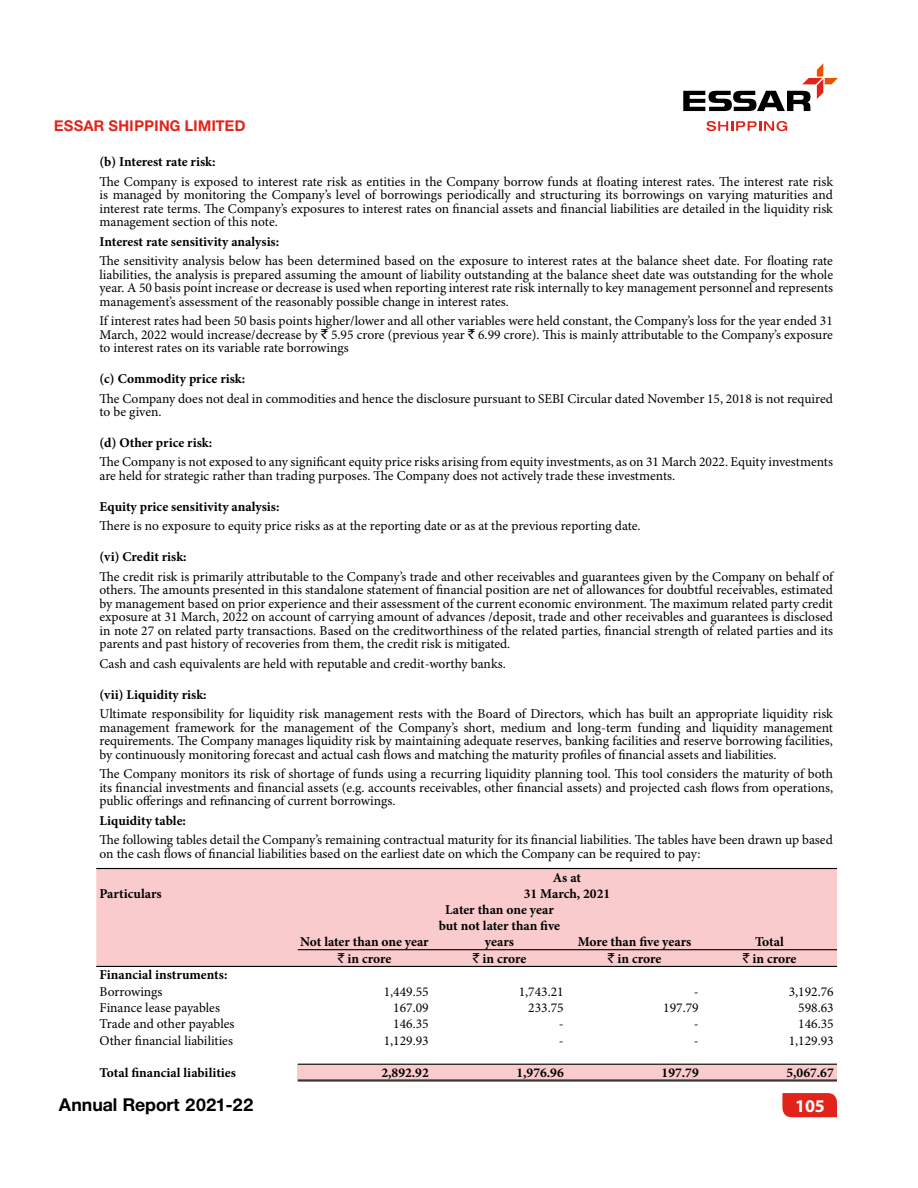
<style>
.page{position:relative;width:918px;height:1188px;background:#fff}
.page>*{position:absolute;margin:0;border:0;box-sizing:border-box;transform-origin:0 0}
.t1{font:700 18px "Neue Helvetica BQ";color:#000}
.t2{font:700 18px "Myriad Pro";color:#fff}
.t3{font:700 15px "Neue Helvetica BQ";letter-spacing:.02em;color:#e2231a}
.t4{font:13.5px/13.5px "Minion Pro";color:#000;text-align:justify}
.t5{font:700 13.5px/16.2px "Minion Pro";color:#000;text-align:center}
.s1{font-family:"Rupee Foradian"}
.s2{font-family:"Rupee Foradian";font-weight:400}
</style>
<div class="page">
<svg style="left:782px;top:1093px;width:55px;height:24px"></svg>
<svg style="left:707px;top:121px;width:80px;height:10px"></svg>
<svg style="left:683px;top:63px;width:155px;height:48px"></svg>
<svg style="left:96px;top:869px;width:741px;height:212px;fill:#f9cbcc"></svg>
<hr style="left:96px;top:868px;width:201px;height:1px;background:#000">
<hr style="left:297px;top:868px;width:135px;height:1px;background:#000">
<hr style="left:432px;top:868px;width:135px;height:1px;background:#000">
<hr style="left:567px;top:868px;width:135px;height:1px;background:#000">
<hr style="left:702px;top:868px;width:135px;height:1px;background:#000">
<hr style="left:298px;top:949px;width:134px;height:1px;background:#000">
<hr style="left:432px;top:949px;width:135px;height:1px;background:#000">
<hr style="left:567px;top:949px;width:135px;height:1px;background:#000">
<hr style="left:702px;top:949px;width:135px;height:1px;background:#000">
<hr style="left:96px;top:966px;width:201px;height:1px;background:#000">
<hr style="left:297px;top:966px;width:135px;height:1px;background:#000">
<hr style="left:432px;top:966px;width:135px;height:1px;background:#000">
<hr style="left:567px;top:966px;width:135px;height:1px;background:#000">
<hr style="left:702px;top:966px;width:135px;height:1px;background:#000">
<hr style="left:298px;top:1064px;width:134px;height:1px;background:#000">
<hr style="left:432px;top:1064px;width:135px;height:1px;background:#000">
<hr style="left:567px;top:1064px;width:135px;height:1px;background:#000">
<hr style="left:702px;top:1064px;width:135px;height:1px;background:#000">
<hr style="left:298px;top:1080px;width:134px;height:1px;background:#000">
<hr style="left:298px;top:1081px;width:134px;height:1px;background:#000">
<hr style="left:432px;top:1080px;width:135px;height:1px;background:#000">
<hr style="left:432px;top:1081px;width:135px;height:1px;background:#000">
<hr style="left:567px;top:1080px;width:135px;height:1px;background:#000">
<hr style="left:567px;top:1081px;width:135px;height:1px;background:#000">
<hr style="left:702px;top:1080px;width:135px;height:1px;background:#000">
<hr style="left:702px;top:1081px;width:135px;height:1px;background:#000">
<p class="t3" style="left:54px;top:116px;width:193px">ESSAR SHIPPING LIMITED</p>
<p class="t5" style="left:100px;top:154px;width:118px">(b) Interest rate risk:</p>
<p class="t4" style="left:100px;top:175px;width:735px">The Company is exposed to interest rate risk as entities in the Company borrow funds at floating interest rates. The interest rate risk is managed by monitoring the Company’s level of borrowings periodically and structuring its borrowings on varying maturities and interest rate terms. The Company’s exposures to interest rates on financial assets and financial liabilities are detailed in the liquidity risk management section of this note.</p>
<p class="t5" style="left:100px;top:233px;width:181px">Interest rate sensitivity analysis:</p>
<p class="t4" style="left:100px;top:255px;width:735px">The sensitivity analysis below has been determined based on the exposure to interest rates at the balance sheet date. For floating rate liabilities, the analysis is prepared assuming the amount of liability outstanding at the balance sheet date was outstanding for the whole year. A 50 basis point increase or decrease is used when reporting interest rate risk internally to key management personnel and represents management’s assessment of the reasonably possible change in interest rates.</p>
<p class="t4" style="left:100px;top:315px;width:735px">If interest rates had been 50 basis points higher/lower and all other variables were held constant, the Company’s loss for the year ended 31<br>March, 2022 would increase/decrease by <span class="s1">`</span> 5.95 crore (previous year <span class="s1">`</span> 6.99 crore). This is mainly attributable to the Company’s exposure to interest rates on its variable rate borrowings</p>
<p class="t5" style="left:100px;top:370px;width:147px">(c) Commodity price risk:</p>
<p class="t4" style="left:100px;top:392px;width:735px">The Company does not deal in commodities and hence the disclosure pursuant to SEBI Circular dated November 15, 2018 is not required to be given.</p>
<p class="t5" style="left:100px;top:434px;width:114px">(d) Other price risk:</p>
<p class="t4" style="left:100px;top:456px;width:735px">The Company is not exposed to any significant equity price risks arising from equity investments, as on 31 March 2022. Equity investments are held for strategic rather than trading purposes. The Company does not actively trade these investments.</p>
<p class="t5" style="left:100px;top:498px;width:181px">Equity price sensitivity analysis:</p>
<p class="t4" style="left:100px;top:520px;width:542px">There is no exposure to equity price risks as at the reporting date or as at the previous reporting date.</p>
<p class="t5" style="left:100px;top:549px;width:89px">(vi) Credit risk:</p>
<p class="t4" style="left:100px;top:570px;width:735px">The credit risk is primarily attributable to the Company’s trade and other receivables and guarantees given by the Company on behalf of others. The amounts presented in this standalone statement of financial position are net of allowances for doubtful receivables, estimated by management based on prior experience and their assessment of the current economic environment. The maximum related party credit exposure at 31 March, 2022 on account of carrying amount of advances /deposit, trade and other receivables and guarantees is disclosed in note 27 on related party transactions. Based on the creditworthiness of the related parties, financial strength of related parties and its parents and past history of recoveries from them, the credit risk is mitigated.</p>
<p class="t4" style="left:100px;top:657px;width:408px">Cash and cash equivalents are held with reputable and credit-worthy banks.</p>
<p class="t5" style="left:100px;top:686px;width:109px">(vii) Liquidity risk:</p>
<p class="t4" style="left:100px;top:708px;width:735px">Ultimate responsibility for liquidity risk management rests with the Board of Directors, which has built an appropriate liquidity risk management framework for the management of the Company’s short, medium and long-term funding and liquidity management requirements. The Company manages liquidity risk by maintaining adequate reserves, banking facilities and reserve borrowing facilities, by continuously monitoring forecast and actual cash flows and matching the maturity profiles of financial assets and liabilities.</p>
<p class="t4" style="left:100px;top:768px;width:735px">The Company monitors its risk of shortage of funds using a recurring liquidity planning tool. This tool considers the maturity of both its financial investments and financial assets (e.g. accounts receivables, other financial assets) and projected cash flows from operations, public offerings and refinancing of current borrowings.</p>
<p class="t5" style="left:100px;top:812px;width:88px">Liquidity table:</p>
<p class="t4" style="left:100px;top:834px;width:735px">The following tables detail the Company’s remaining contractual maturity for its financial liabilities. The tables have been drawn up based on the cash flows of financial liabilities based on the earliest date on which the Company can be required to pay:</p>
<p class="t5" style="left:100px;top:885px;width:64px">Particulars</p>
<p class="t5" style="left:524px;top:869px;width:88px">As at<br>31 March, 2021</p>
<p class="t5" style="left:300px;top:934px;width:130px">Not later than one year</p>
<p class="t5" style="left:439px;top:901px;width:123px">Later than one year but not later than five years</p>
<p class="t5" style="left:578px;top:934px;width:115px">More than five years</p>
<p class="t5" style="left:755px;top:934px;width:30px">Total</p>
<p class="t5" style="left:338px;top:951px;width:55px"><span class="s2">`</span> in crore</p>
<p class="t5" style="left:473px;top:951px;width:55px"><span class="s2">`</span> in crore</p>
<p class="t5" style="left:608px;top:951px;width:55px"><span class="s2">`</span> in crore</p>
<p class="t5" style="left:743px;top:951px;width:55px"><span class="s2">`</span> in crore</p>
<p class="t5" style="left:100px;top:967px;width:129px">Financial instruments:</p>
<p class="t4" style="left:100px;top:985px;width:64px">Borrowings</p>
<p class="t4" style="left:384px;top:985px;width:47px">1,449.55</p>
<p class="t4" style="left:519px;top:985px;width:47px">1,743.21</p>
<p class="t4" style="left:694px;top:985px;width:6px">-</p>
<p class="t4" style="left:789px;top:985px;width:47px">3,192.76</p>
<p class="t4" style="left:100px;top:1002px;width:122px">Finance lease payables</p>
<p class="t4" style="left:393px;top:1002px;width:37px">167.09</p>
<p class="t4" style="left:528px;top:1002px;width:37px">233.75</p>
<p class="t4" style="left:663px;top:1002px;width:37px">197.79</p>
<p class="t4" style="left:798px;top:1002px;width:37px">598.63</p>
<p class="t4" style="left:100px;top:1018px;width:136px">Trade and other payables</p>
<p class="t4" style="left:393px;top:1018px;width:37px">146.35</p>
<p class="t4" style="left:559px;top:1018px;width:6px">-</p>
<p class="t4" style="left:694px;top:1018px;width:6px">-</p>
<p class="t4" style="left:798px;top:1018px;width:37px">146.35</p>
<p class="t4" style="left:100px;top:1034px;width:135px">Other financial liabilities</p>
<p class="t4" style="left:384px;top:1034px;width:47px">1,129.93</p>
<p class="t4" style="left:559px;top:1034px;width:6px">-</p>
<p class="t4" style="left:694px;top:1034px;width:6px">-</p>
<p class="t4" style="left:789px;top:1034px;width:47px">1,129.93</p>
<p class="t5" style="left:100px;top:1065px;width:138px">Total financial liabilities</p>
<p class="t5" style="left:381px;top:1065px;width:49px">2,892.92</p>
<p class="t5" style="left:516px;top:1065px;width:49px">1,976.96</p>
<p class="t5" style="left:662px;top:1065px;width:39px">197.79</p>
<p class="t5" style="left:786px;top:1065px;width:49px">5,067.67</p>
<h1 class="t1" style="left:59px;top:1094px;width:196px">Annual Report 2021-22</h1>
<h1 class="t2" style="left:795px;top:1094px;width:31px">105</h1>
</div>
